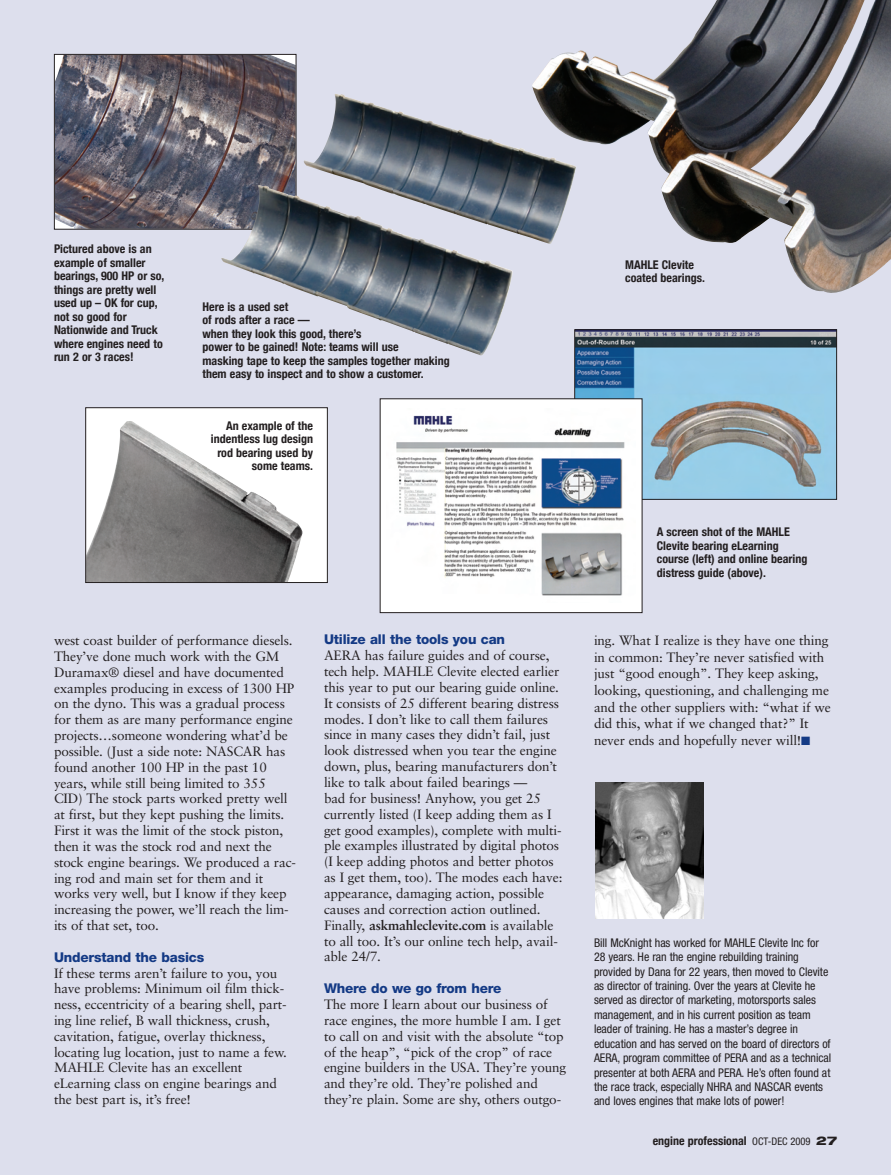
<style>
.page{position:relative;width:891px;height:1175px;background:#fff}
.page>*{position:absolute;margin:0;border:0;box-sizing:border-box;transform-origin:0 0}
.t1{font:13.5px/15.8px "Sabon";letter-spacing:-.01em;color:#231f20}
.t2{font:800 13.5px "Helvetica Neue";letter-spacing:-.015em;color:#143a85}
.t3{font:700 condensed 12px/13.5px "Helvetica Neue";color:#231f20}
.t4{font:condensed 12px/14.4px "Helvetica Neue";letter-spacing:-.005em;color:#231f20}
.s1{font-weight:700}
.s2{color:#143a85}
.s3{font-weight:400;font-size:10.5px}
.s4{font-weight:800;font-stretch:expanded}
</style>
<div class="page">
<div style="left:0;top:0;width:891px;height:1174px;background:#dddfed"></div>
<img style="left:56px;top:56px;width:238px;height:171px">
<div style="left:54px;top:54px;width:242px;height:175px;border:1px solid #231f20"></div>
<img style="left:221px;top:95px;width:311px;height:261px">
<img style="left:596px;top:783px;width:108px;height:135px">
<img style="left:532px;top:0;width:359px;height:293px">
<div style="left:86px;top:408px;width:241px;height:174px;background:#fff"></div>
<img style="left:87px;top:421px;width:216px;height:160px">
<div style="left:85px;top:407px;width:243px;height:176px;border:1px solid #231f20"></div>
<img style="left:576px;top:331px;width:259px;height:167px">
<div style="left:574px;top:329px;width:263px;height:171px;border:1px solid #231f20"></div>
<div style="left:380px;top:399px;width:262px;height:213px;background:#fff"></div>
<img style="left:396px;top:415px;width:229px;height:181px">
<div style="left:380px;top:398px;width:262px;height:215px;border:1px solid #231f20"></div>
<p class="t3" style="left:54px;top:242px;width:112px">Pictured above is an example of smaller bearings, 900 HP or so, things are pretty well used up – OK for cup, not so good for<br>Nationwide and Truck where engines need to run 2 or 3 races!</p>
<p class="t3" style="left:203px;top:300px;width:249px">Here is a used set<br>of rods after a race —<br>when they look this good, there’s<br>power to be gained! Note: teams will use<br>masking tape to keep the samples together making them easy to inspect and to show a customer.</p>
<p class="t3" style="left:211px;top:418px;width:104px;text-align:right">An example of the indentless lug design rod bearing used by some teams.</p>
<p class="t1" style="left:54px;top:633px;width:244px">west coast builder of performance diesels.<br>They’ve done much work with the GM Duramax® diesel and have documented examples producing in excess of 1300 HP on the dyno. This was a gradual process for them as are many performance engine projects…someone wondering what’d be possible. (Just a side note: NASCAR has found another 100 HP in the past 10 years, while still being limited to 355<br>CID) The stock parts worked pretty well at first, but they kept pushing the limits.<br>First it was the limit of the stock piston, then it was the stock rod and next the stock engine bearings. We produced a rac&shy;ing rod and main set for them and it works very well, but I know if they keep increasing the power, we’ll reach the lim&shy;its of that set, too.</p>
<p class="t2" style="left:54px;top:952px;width:152px">Understand the basics</p>
<p class="t1" style="left:54px;top:966px;width:235px">If these terms aren’t failure to you, you have problems: Minimum oil film thick&shy;ness, eccentricity of a bearing shell, part&shy;ing line relief, B wall thickness, crush, cavitation, fatigue, overlay thickness, locating lug location, just to name a few.<br>MAHLE Clevite has an excellent eLearning class on engine bearings and the best part is, it’s free!</p>
<p class="t2" style="left:324px;top:634px;width:183px">Utilize all the tools you can</p>
<p class="t1" style="left:324px;top:648px;width:240px">AERA has failure guides and of course, tech help. MAHLE Clevite elected earlier this year to put our bearing guide online.<br>It consists of 25 different bearing distress modes. I don’t like to call them failures since in many cases they didn’t fail, just look distressed when you tear the engine down, plus, bearing manufacturers don’t like to talk about failed bearings —<br>bad for business! Anyhow, you get 25 currently listed (I keep adding them as I get good examples), complete with multi&shy;ple examples illustrated by digital photos (I keep adding photos and better photos as I get them, too). The modes each have: appearance, damaging action, possible causes and correction action outlined.<br>Finally, <span class="s1">askmahleclevite.com</span> is available to all too. It’s our online tech help, avail&shy;able 24/7.</p>
<p class="t2" style="left:324px;top:983px;width:179px">Where do we go from here</p>
<p class="t1" style="left:324px;top:997px;width:244px">The more I learn about our business of race engines, the more humble I am. I get to call on and visit with the absolute “top of the heap”, “pick of the crop” of race engine builders in the USA. They’re young and they’re old. They’re polished and they’re plain. Some are shy, others outgo-</p>
<p class="t3" style="left:625px;top:257px;width:81px">MAHLE Clevite coated bearings.</p>
<p class="t3" style="left:657px;top:525px;width:152px">A screen shot of the MAHLE<br>Clevite bearing eLearning course (left) and online bearing distress guide (above).</p>
<p class="t1" style="left:594px;top:633px;width:238px;line-height:16.6px">ing. What I realize is they have one thing in common: They’re never satisfied with just “good enough”. They keep asking, looking, questioning, and challenging me and the other suppliers with: “what if we did this, what if we changed that?” It never ends and hopefully never will!<span class="s2">■</span></p>
<p class="t4" style="left:594px;top:936px;width:239px">Bill McKnight has worked for MAHLE Clevite Inc for 28 years. He ran the engine rebuilding training provided by Dana for 22 years, then moved to Clevite as director of training. Over the years at Clevite he served as director of marketing, motorsports sales management, and in his current position as team leader of training. He has a master’s degree in education and has served on the board of directors of AERA, program committee of PERA and as a technical presenter at both AERA and PERA. He’s often found at the race track, especially NHRA and NASCAR events and loves engines that make lots of power!</p>
<p class="t3" style="left:653px;top:1134px;width:186px">engine professional <span class="s3">OCT-DEC 2009</span> <span class="s4">27</span></p>
</div>
